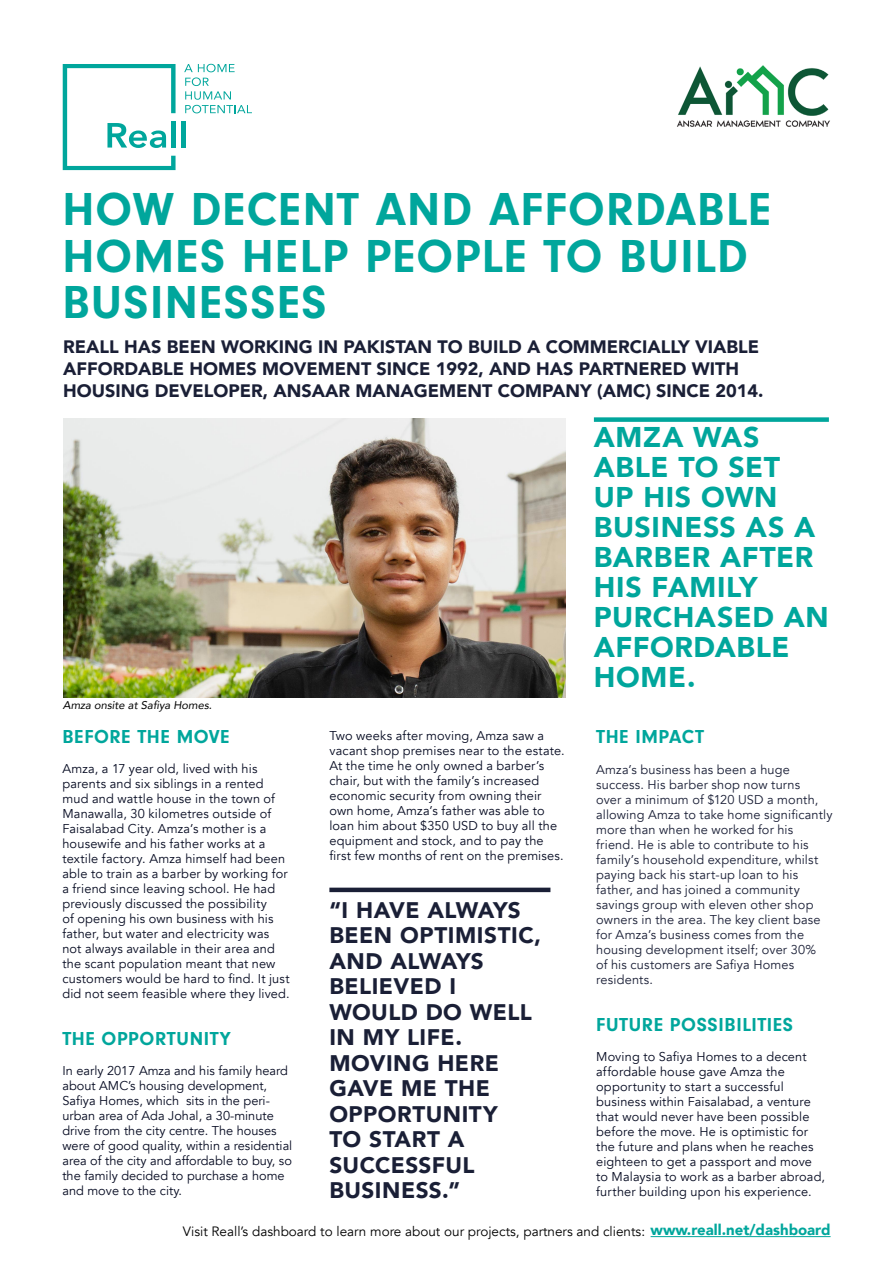
<style>
.page{position:relative;width:893px;height:1263px;background:#fff}
.page>*{position:absolute;margin:0;border:0;box-sizing:border-box;transform-origin:0 0}
.t1{font:700 48px/46.5px "Neuzeit Gro";letter-spacing:.03em;color:#00a69c}
.t2{font:900 28.5px/30px "Avenir";letter-spacing:.02em;color:#00a69c}
.t3{font:900 22.5px/25.5px "Avenir";letter-spacing:.02em;color:#1a1f36}
.body_copy{font:700 19.5px "Neuzeit Gro";letter-spacing:.03em;color:#00a69c}
.Subhead{font:700 19.5px "Neuzeit Gro";letter-spacing:.035em;color:#00a69c}
.t4{font:900 18px/21.6px "Avenir";color:#1a1f36}
.t5{font:900 15px "Avenir";color:#00a69c}
.t6{font:13.5px "Avenir";color:#000}
.Subhead-2{font:12.75px/15px "Avenir";letter-spacing:.01em;color:#050a21}
.body_copy-2{font:12.75px/15px "Avenir";letter-spacing:.015em;color:#1a1f36}
.body_copy-3{font:12.75px/15px "Avenir";letter-spacing:.015em;color:#050a21}
.t7{font:italic 11.25px "Avenir";color:#000}
</style>
<div class="page">
<svg style="left:184px;top:64px;width:68px;height:49px"></svg>
<hr style="left:181px;top:121px;width:4px;height:27px;background:#00a69c">
<svg style="left:63px;top:64px;width:113px;height:106px"></svg>
<div style="left:594px;top:417px;width:235px;height:5px;background:#00a69c"></div>
<hr style="left:329px;top:888px;width:221px;height:4px;background:#1a1f36">
<img style="left:677px;top:65px;width:153px;height:62px">
<hr style="left:651px;top:1236px;width:180px;height:1px;background:#00a69c">
<img style="left:64px;top:419px;width:501px;height:278px">
<p class="t1" style="left:62px;top:186px;width:710px">HOW DECENT AND AFFORDABLE<br>HOMES HELP PEOPLE TO BUILD<br>BUSINESSES</p>
<p class="t4" style="left:63px;top:336px;width:702px">REALL HAS BEEN WORKING IN PAKISTAN TO BUILD A COMMERCIALLY VIABLE<br>AFFORDABLE HOMES MOVEMENT SINCE 1992, AND HAS PARTNERED WITH<br>HOUSING DEVELOPER, ANSAAR MANAGEMENT COMPANY (AMC) SINCE 2014.</p>
<p class="t7" style="left:63px;top:699px;width:151px">Amza onsite at Safiya Homes.</p>
<p class="t2" style="left:594px;top:422px;width:236px">AMZA WAS<br>ABLE TO SET<br>UP HIS OWN<br>BUSINESS AS A<br>BARBER AFTER<br>HIS FAMILY<br>PURCHASED AN<br>AFFORDABLE<br>HOME.</p>
<p class="Subhead" style="left:62px;top:725px;width:169px">BEFORE THE MOVE</p>
<p class="Subhead-2" style="left:62px;top:761px;width:229px">Amza, a 17 year old, lived with his parents and six siblings in a rented mud and wattle house in the town of Manawalla, 30 kilometres outside of Faisalabad City. Amza’s mother is a housewife and his father works at a textile factory. Amza himself had been able to train as a barber by working for a friend since leaving school. He had previously discussed the possibility<br>of opening his own business with his father, but water and electricity was not always available in their area and the scant population meant that new customers would be hard to find. It just did not seem feasible where they lived.</p>
<p class="body_copy" style="left:62px;top:1027px;width:170px">THE OPPORTUNITY</p>
<p class="Subhead-2" style="left:62px;top:1063px;width:231px">In early 2017 Amza and his family heard about AMC’s housing development, Safiya Homes, which sits in the peri&shy;urban area of Ada Johal, a 30-minute drive from the city centre. The houses were of good quality, within a residential area of the city and affordable to buy, so the family decided to purchase a home and move to the city.</p>
<p class="Subhead-2" style="left:329px;top:729px;width:237px">Two weeks after moving, Amza saw a vacant shop premises near to the estate.<br>At the time he only owned a barber’s chair, but with the family’s increased economic security from owning their own home, Amza’s father was able to loan him about $350 USD to buy all the equipment and stock, and to pay the first few months of rent on the premises.</p>
<p class="body_copy" style="left:596px;top:725px;width:109px">THE IMPACT</p>
<p class="body_copy-2" style="left:596px;top:762px;width:238px">Amza’s business has been a huge success. His barber shop now turns<br>over a minimum of $120 USD a month, allowing Amza to take home significantly more than when he worked for his friend. He is able to contribute to his family’s household expenditure, whilst paying back his start-up loan to his father, and has joined a community savings group with eleven other shop owners in the area. The key client base for Amza’s business comes from the housing development itself; over 30%<br>of his customers are Safiya Homes residents.</p>
<p class="body_copy" style="left:596px;top:1013px;width:198px">FUTURE POSSIBILITIES</p>
<p class="body_copy-3" style="left:596px;top:1049px;width:230px">Moving to Safiya Homes to a decent affordable house gave Amza the opportunity to start a successful business within Faisalabad, a venture that would never have been possible before the move. He is optimistic for the future and plans when he reaches eighteen to get a passport and move to Malaysia to work as a barber abroad, further building upon his experience.</p>
<p class="t3" style="left:329px;top:896px;width:213px">“I HAVE ALWAYS<br>BEEN OPTIMISTIC,<br>AND ALWAYS<br>BELIEVED I<br>WOULD DO WELL<br>IN MY LIFE.<br>MOVING HERE<br>GAVE ME THE<br>OPPORTUNITY<br>TO START A<br>SUCCESSFUL<br>BUSINESS.”</p>
<p class="t6" style="left:183px;top:1223px;width:464px">Visit Reall’s dashboard to learn more about our projects, partners and clients:</p>
<p class="t5" style="left:651px;top:1217px;width:181px">www.reall.net/dashboard</p>
</div>
